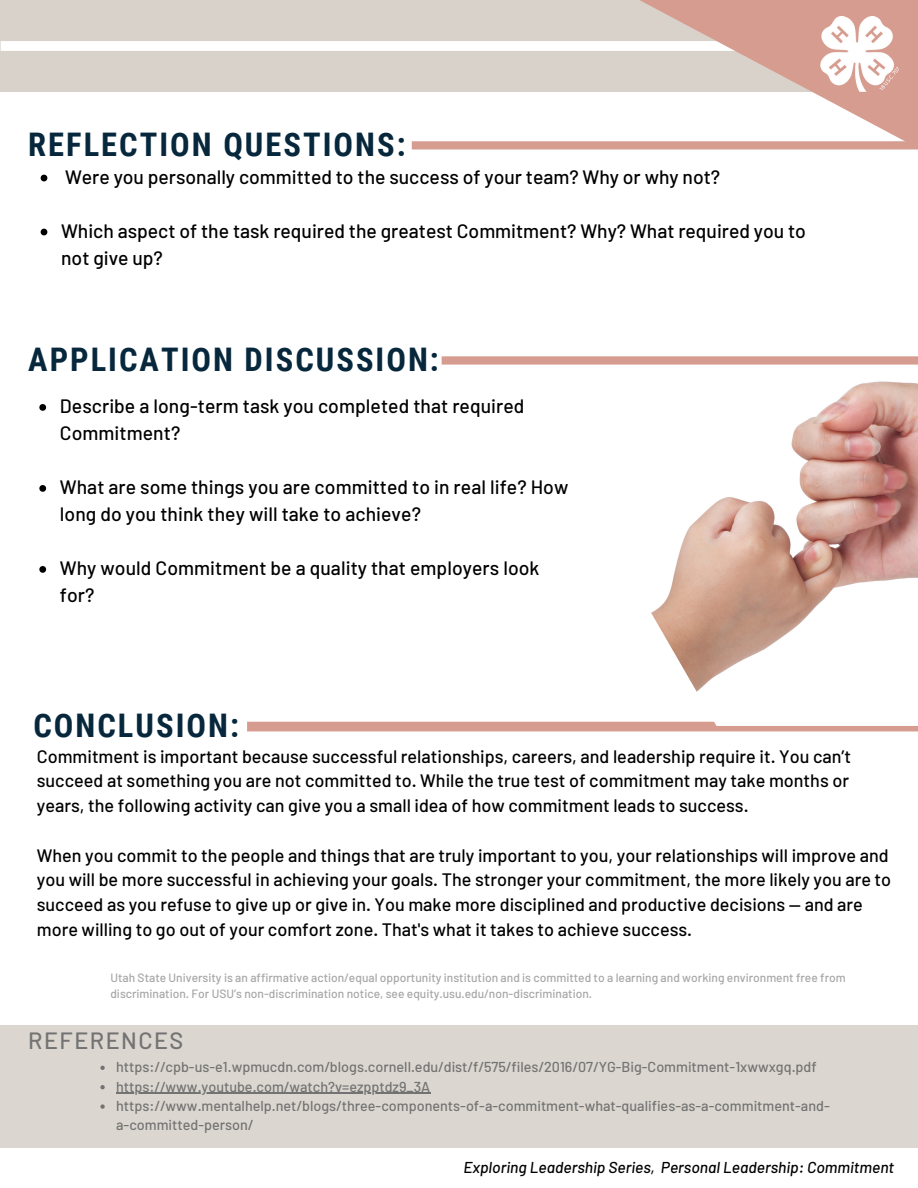
<style>
.page{position:relative;width:918px;height:1188px;background:#fff}
.page>*{position:absolute;margin:0;border:0;box-sizing:border-box;transform-origin:0 0}
.t1{font:700 32.55px "Roboto Condensed";letter-spacing:.06em;color:#06273c}
.t2{font:500 23.55px "Barlow";letter-spacing:.06em;color:#737373}
.t3{font:500 19.35px/27px "Barlow";letter-spacing:.005em;color:#000}
.t4{font:500 18px/24.8px "Barlow";color:#000;text-align:justify}
.t5{font:italic 500 15.75px "Barlow";color:#000}
.t6{font:500 14.4px/19.4px "Barlow";color:#737373}
.t7{font:500 12px/16px "Barlow";color:#a6a6a6}
</style>
<div class="page">
<div style="left:247px;top:722px;width:671px;height:9px;background:#d69c8f"></div>
<img style="left:611px;top:381px;width:307px;height:345px">
<div style="left:0;top:0;width:918px;height:91px;background:#d9d2ca"></div>
<div style="left:1px;top:41px;width:463px;height:10px;background:#fff"></div>
<svg style="left:464px;top:0;width:454px;height:150px"></svg>
<svg style="left:442px;top:356px;width:476px;height:9px;background:#d9a498"></svg>
<div style="left:1px;top:1025px;width:917px;height:122px;background:#dbd7d0"></div>
<img style="left:821px;top:16px;width:78px;height:76px">
<svg style="left:41px;top:175px;width:6px;height:6px"></svg>
<svg style="left:41px;top:229px;width:6px;height:6px"></svg>
<svg style="left:412px;top:141px;width:506px;height:8px;background:#d79f92"></svg>
<svg style="left:39px;top:404px;width:7px;height:7px"></svg>
<svg style="left:39px;top:485px;width:7px;height:7px"></svg>
<svg style="left:39px;top:566px;width:7px;height:7px"></svg>
<svg style="left:100px;top:1066px;width:5px;height:4px"></svg>
<svg style="left:100px;top:1085px;width:5px;height:4px"></svg>
<hr style="left:116px;top:1093px;width:314px;height:1px;background:#737373">
<svg style="left:100px;top:1104px;width:5px;height:5px"></svg>
<p class="t1" style="left:28px;top:126px;width:379px">REFLECTION QUESTIONS:</p>
<p class="t3" style="left:65px;top:162px;width:657px">Were you personally committed to the success of your team? Why or why not?</p>
<p class="t3" style="left:61px;top:216px;width:746px">Which aspect of the task required the greatest Commitment? Why? What required you to not give up?</p>
<p class="t1" style="left:28px;top:341px;width:412px">APPLICATION DISCUSSION:</p>
<p class="t3" style="left:60px;top:392px;width:466px">Describe a long-term task you completed that required<br>Commitment?</p>
<p class="t3" style="left:60px;top:473px;width:510px">What are some things you are committed to in real life? How long do you think they will take to achieve?</p>
<p class="t3" style="left:60px;top:554px;width:481px">Why would Commitment be a quality that employers look for?</p>
<p class="t1" style="left:33px;top:707px;width:207px">CONCLUSION:</p>
<p class="t4" style="left:37px;top:743px;width:816px">Commitment is important because successful relationships, careers, and leadership require it. You can’t succeed at something you are not committed to. While the true test of commitment may take months or years, the following activity can give you a small idea of how commitment leads to success.</p>
<p class="t4" style="left:37px;top:842px;width:856px;text-align:left">When you commit to the people and things that are truly important to you, your relationships will improve and you will be more successful in achieving your goals. The stronger your commitment, the more likely you are to succeed as you refuse to give up or give in. You make more disciplined and productive decisions — and are more willing to go out of your comfort zone. That's what it takes to achieve success.</p>
<p class="t7" style="left:110px;top:969px;width:737px">Utah State University is an affirmative action/equal opportunity institution and is committed to a learning and working environment free from discrimination. For USU’s non-discrimination notice, see equity.usu.edu/non-discrimination.</p>
<p class="t2" style="left:28px;top:1025px;width:157px">REFERENCES</p>
<p class="t6" style="left:116px;top:1057px;width:702px">https://cpb-us-e1.wpmucdn.com/blogs.cornell.edu/dist/f/575/files/2016/07/YG-Big-Commitment-1xwwxgq.pdf</p>
<p class="t6" style="left:116px;top:1076px;width:316px">https://www.youtube.com/watch?v=ezpptdz9_3A</p>
<p class="t6" style="left:116px;top:1095px;width:715px">https://www.mentalhelp.net/blogs/three-components-of-a-commitment-what-qualifies-as-a-commitment-and&shy;a-committed-person/</p>
<p class="t5" style="left:463px;top:1157px;width:432px">Exploring Leadership Series, Personal Leadership: Commitment</p>
</div>
